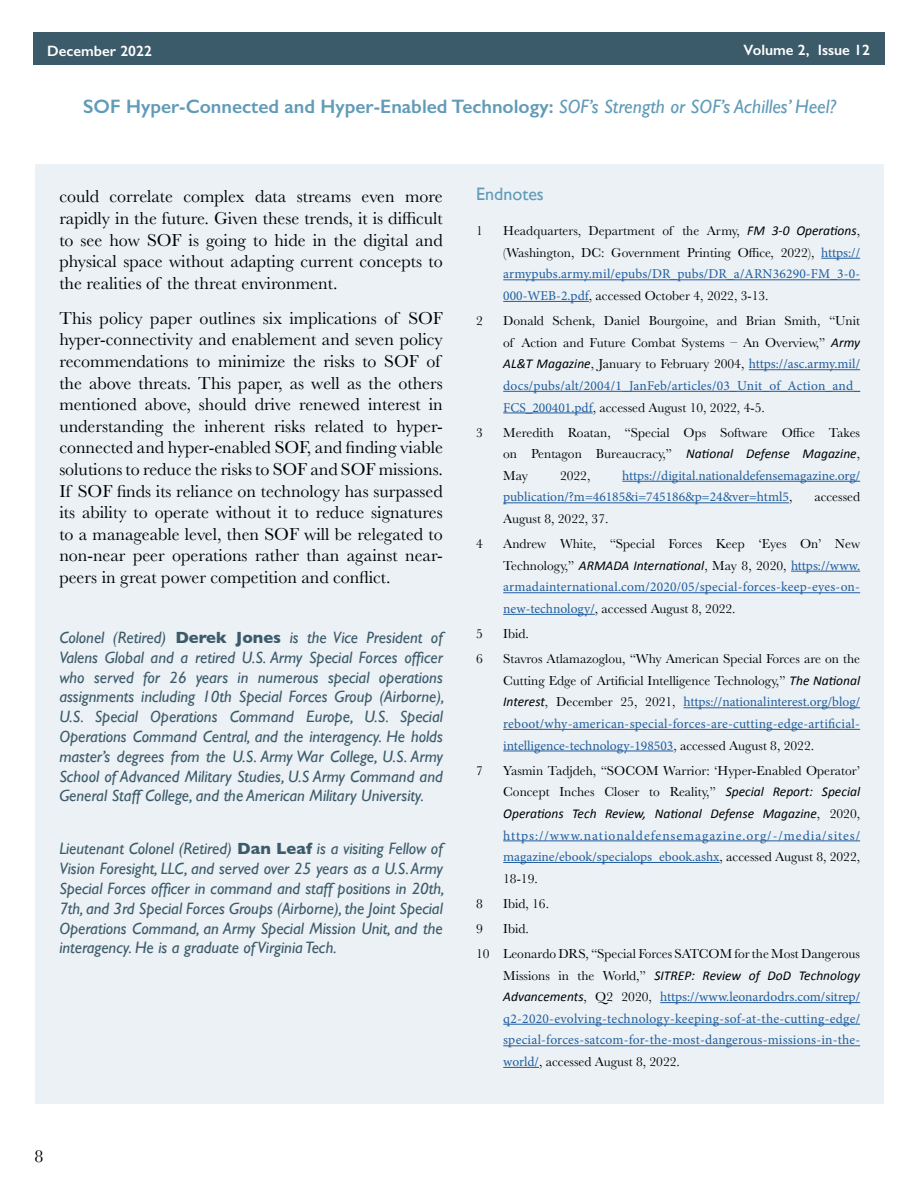
<style>
.page{position:relative;width:918px;height:1188px;background:#fff}
.page>*{position:absolute;margin:0;border:0;box-sizing:border-box;transform-origin:0 0}
.t1{font:600 19.5px "Gill Sans";color:#609bb8}
.t2{font:18px/21.6px "Baskerville";color:#000;text-align:justify}
.t3{font:18px "Gill Sans";color:#609bb8}
.t4{font:italic 16.5px/19.8px "Gill Sans";color:#3c5b6a;text-align:justify}
.t5{font:600 15px "Gill Sans";color:#fff}
.t6{font:13.5px/21.6px "Baskerville";color:#000}
.t7{font:13.5px/21.6px "Minion Pro";letter-spacing:.01em;color:#215e9e;text-align:justify}
.t8{font:13.5px/21.6px "Minion Pro";letter-spacing:.06em;color:#215e9e}
.t9{font:italic 13.5px "Calibri";color:#000}
.s1{font-weight:400;font-style:italic}
.s2{font-weight:700;font-style:normal}
.s3{font-family:"Calibri";font-style:italic}
.s4{font-family:"Minion Pro";color:#215e9e}
.s5{font-family:"Baskerville";color:#000}
.s6{font-family:"Calibri";font-style:italic;color:#000}
.s7{font-family:"Baskerville";font-style:normal}
</style>
<div class="page">
<div style="left:34px;top:33px;width:851px;height:32px;background:#3c5b6a"></div>
<div style="left:35px;top:164px;width:849px;height:940px;background:#ebf1f5"></div>
<hr style="left:821px;top:258px;width:39px;height:1px;background:#215e9e">
<hr style="left:503px;top:279px;width:357px;height:1px;background:#215e9e">
<hr style="left:503px;top:301px;width:86px;height:1px;background:#215e9e">
<hr style="left:749px;top:369px;width:111px;height:1px;background:#215e9e">
<hr style="left:503px;top:391px;width:357px;height:1px;background:#215e9e">
<hr style="left:503px;top:413px;width:90px;height:1px;background:#215e9e">
<hr style="left:622px;top:481px;width:238px;height:1px;background:#215e9e">
<hr style="left:503px;top:503px;width:286px;height:1px;background:#215e9e">
<hr style="left:791px;top:571px;width:69px;height:1px;background:#215e9e">
<hr style="left:503px;top:592px;width:357px;height:1px;background:#215e9e">
<hr style="left:503px;top:614px;width:92px;height:1px;background:#215e9e">
<hr style="left:683px;top:707px;width:177px;height:1px;background:#215e9e">
<hr style="left:503px;top:729px;width:357px;height:1px;background:#215e9e">
<hr style="left:503px;top:751px;width:170px;height:1px;background:#215e9e">
<hr style="left:503px;top:841px;width:357px;height:1px;background:#215e9e">
<hr style="left:503px;top:862px;width:217px;height:1px;background:#215e9e">
<hr style="left:660px;top:1002px;width:200px;height:1px;background:#215e9e">
<hr style="left:503px;top:1024px;width:357px;height:1px;background:#215e9e">
<hr style="left:503px;top:1045px;width:357px;height:1px;background:#215e9e">
<hr style="left:503px;top:1067px;width:36px;height:1px;background:#215e9e">
<p class="t5" style="left:47px;top:42px;width:106px">December 2022</p>
<p class="t5" style="left:744px;top:41px;width:128px">Volume 2, Issue 12</p>
<h1 class="t1" style="left:83px;top:95px;width:755px">SOF Hyper-Connected and Hyper-Enabled Technology: <span class="s1">SOF’s Strength or SOF’s Achilles’ Heel?</span></h1>
<p class="t2" style="left:59px;top:186px;width:385px">could correlate complex data streams even more rapidly in the future. Given these trends, it is difficult to see how SOF is going to hide in the digital and physical space without adapting current concepts to the realities of the threat environment.</p>
<p class="t2" style="left:59px;top:308px;width:385px;text-align:left">This policy paper outlines six implications of SOF hyper-connectivity and enablement and seven policy recommendations to minimize the risks to SOF of the above threats. This paper, as well as the others mentioned above, should drive renewed interest in understanding the inherent risks related to hyper&shy;connected and hyper-enabled SOF, and finding viable solutions to reduce the risks to SOF and SOF missions.<br>If SOF finds its reliance on technology has surpassed its ability to operate without it to reduce signatures to a manageable level, then SOF will be relegated to non-near peer operations rather than against near&shy;peers in great power competition and conflict.</p>
<p class="t4" style="left:59px;top:627px;width:387px">Colonel (Retired) <span class="s2">Derek Jones</span> is the Vice President of Valens Global and a retired U.S. Army Special Forces officer who served for 26 years in numerous special operations assignments including 10th Special Forces Group (Airborne), U.S. Special Operations Command Europe, U.S. Special Operations Command Central, and the interagency. He holds master’s degrees from the U.S. Army War College, U.S. Army School of Advanced Military Studies, U.S Army Command and General Staff College, and the American Military University.</p>
<p class="t4" style="left:59px;top:839px;width:387px">Lieutenant Colonel (Retired) <span class="s2">Dan Leaf</span> is a visiting Fellow of Vision Foresight, LLC, and served over 25 years as a U.S. Army Special Forces officer in command and staff positions in 20th, 7th, and 3rd Special Forces Groups (Airborne), the Joint Special Operations Command, an Army Special Mission Unit, and the interagency. He is a graduate of Virginia Tech.</p>
<h2 class="t3" style="left:476px;top:184px;width:69px">Endnotes</h2>
<p class="t6" style="left:476px;top:220px;width:8px">1</p>
<p class="t6" style="left:503px;top:220px;width:358px">Headquarters, Department of the Army, <span class="s3">FM 3-0 Operations</span>, (Washington, DC: Government Printing Office, 2022), <span class="s4">https://</span></p>
<p class="t7" style="left:503px;top:263px;width:359px">armypubs.army.mil/epubs/DR_pubs/DR_a/ARN36290-FM_3-0-</p>
<p class="t6" style="left:503px;top:285px;width:267px"><span class="s4">000-WEB-2.pdf</span>, accessed October 4, 2022, 3-13.</p>
<p class="t6" style="left:476px;top:310px;width:8px">2</p>
<p class="t6" style="left:503px;top:310px;width:358px;text-align:justify">Donald Schenk, Daniel Bourgoine, and Brian Smith, “Unit of Action and Future Combat Systems – An Overview,” <span class="s3">Army AL&amp;T Magazine</span>, January to February 2004, <span class="s4">https://asc.army.mil/</span></p>
<p class="t7" style="left:503px;top:375px;width:359px">docs/pubs/alt/2004/1_JanFeb/articles/03_Unit_of_Action_and_</p>
<p class="t6" style="left:503px;top:397px;width:263px"><span class="s4">FCS_200401.pdf</span>, accessed August 10, 2022, 4-5.</p>
<p class="t6" style="left:476px;top:422px;width:8px">3</p>
<p class="t6" style="left:503px;top:422px;width:358px;text-align:justify">Meredith Roatan, “Special Ops Software Office Takes on Pentagon Bureaucracy,” <span class="s3">National Defense Magazine</span>, May</p>
<p class="t7" style="left:503px;top:465px;width:358px;text-indent:119px">https://digital.nationaldefensemagazine.org/ publication/?m=46185&amp;i=745186&amp;p=24&amp;ver=html5<span class="s5">,</span></p>
<p class="t6" style="left:560px;top:465px;width:32px">2022,</p>
<p class="t6" style="left:814px;top:487px;width:47px">accessed</p>
<p class="t6" style="left:503px;top:508px;width:107px">August 8, 2022, 37.</p>
<p class="t6" style="left:476px;top:533px;width:8px">4</p>
<p class="t6" style="left:503px;top:533px;width:358px">Andrew White, “Special Forces Keep ‘Eyes On’ New<br>Technology,” <span class="s3">ARMADA International</span>, May 8, 2020, <span class="s4">https://www.</span></p>
<p class="t7" style="left:503px;top:576px;width:358px">armadainternational.com/2020/05/special-forces-keep-eyes-on-</p>
<p class="t6" style="left:503px;top:598px;width:234px"><span class="s4">new-technology/</span>, accessed August 8, 2022.</p>
<p class="t6" style="left:476px;top:623px;width:8px">5</p>
<p class="t6" style="left:503px;top:623px;width:27px">Ibid.</p>
<p class="t6" style="left:476px;top:648px;width:8px">6</p>
<p class="t6" style="left:503px;top:648px;width:358px">Stavros Atlamazoglou, “Why American Special Forces are on the<br>Cutting Edge of Artificial Intelligence Technology,” <span class="s3">The National</span></p>
<p class="t7" style="left:503px;top:691px;width:358px"><span class="s6">Interest</span><span class="s5">, December 25, 2021,</span> https://nationalinterest.org/blog/ reboot/why-american-special-forces-are-cutting-edge-artificial&shy;intelligence-technology-198503<span class="s5">, accessed August 8, 2022.</span></p>
<p class="t6" style="left:476px;top:760px;width:8px">7</p>
<p class="t6" style="left:503px;top:760px;width:358px">Yasmin Tadjdeh, “SOCOM Warrior: ‘Hyper-Enabled Operator’<br>Concept Inches Closer to Reality,” <span class="s3">Special Report: Special</span></p>
<p class="t9" style="left:503px;top:804px;width:358px">Operations Tech Review, National Defense Magazine<span class="s7">, 2020,</span></p>
<p class="t8" style="left:503px;top:824px;width:358px">https://www.nationaldefensemagazine.org/-/media/sites/ magazine/ebook/specialops_ebook.ashx<span class="s5">, accessed August 8, 2022,</span></p>
<p class="t6" style="left:503px;top:868px;width:36px">18-19.</p>
<p class="t6" style="left:476px;top:893px;width:8px">8</p>
<p class="t6" style="left:503px;top:893px;width:47px">Ibid, 16.</p>
<p class="t6" style="left:476px;top:918px;width:8px">9</p>
<p class="t6" style="left:476px;top:916px;width:385px;line-height:25px;text-indent:27px">Ibid.<br>10 Leonardo DRS, “Special Forces SATCOM for the Most Dangerous</p>
<p class="t9" style="left:503px;top:966px;width:358px"><span class="s7">Missions in the World,”</span> SITREP: Review of DoD Technology</p>
<p class="t7" style="left:503px;top:986px;width:359px"><span class="s6">Advancements</span><span class="s5">, Q2 2020,</span> https://www.leonardodrs.com/sitrep/ q2-2020-evolving-technology-keeping-sof-at-the-cutting-edge/ special-forces-satcom-for-the-most-dangerous-missions-in-the-</p>
<p class="t6" style="left:503px;top:1051px;width:178px"><span class="s4">world/</span>, accessed August 8, 2022.</p>
<h2 class="t2" style="left:34px;top:1145px;width:10px">8</h2>
</div>
